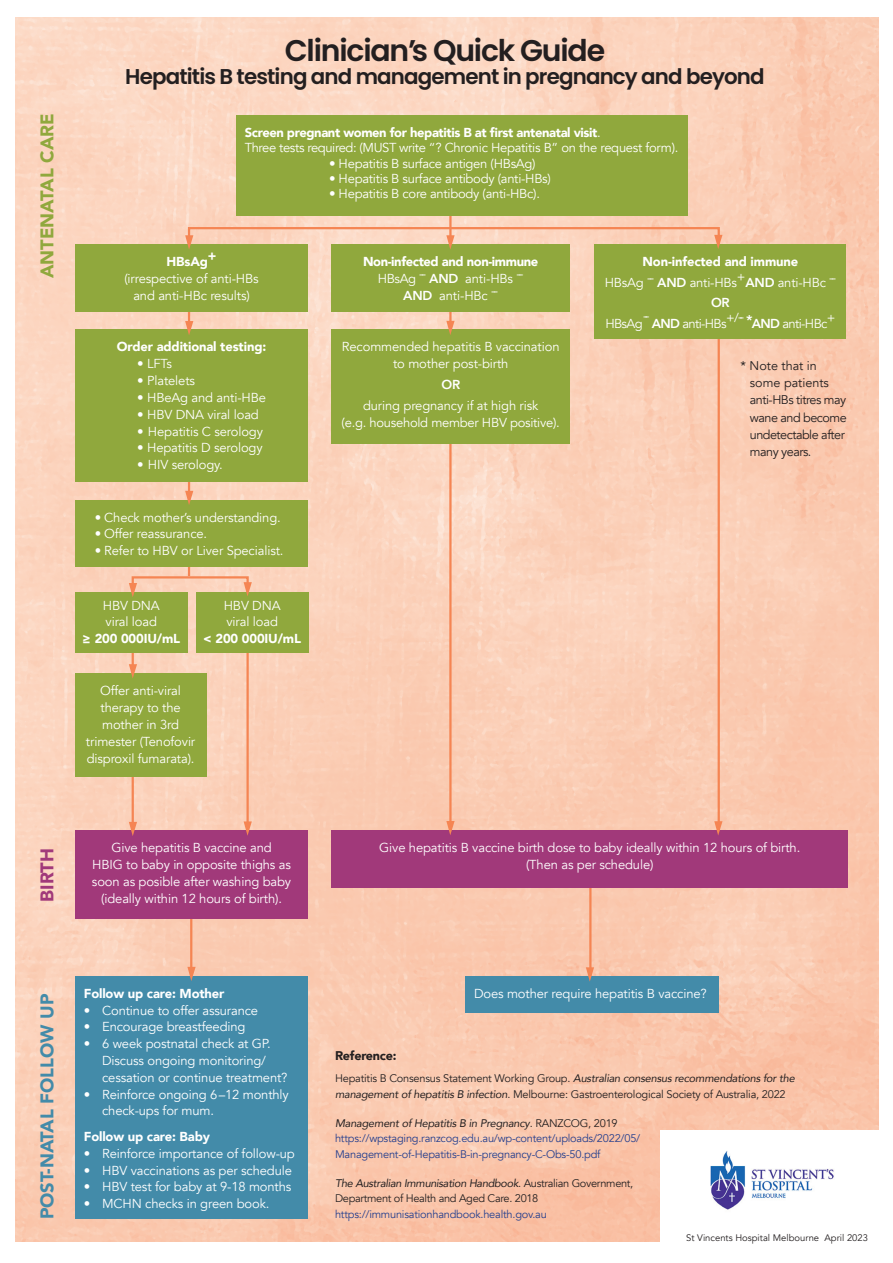
<style>
.page{position:relative;width:893px;height:1263px;background:#fff}
.page>*{position:absolute;margin:0;border:0;box-sizing:border-box;transform-origin:0 0}
.t1{font:600 30px "Poppins";letter-spacing:-.04em;color:#231f20}
.t2{font:600 21.45px "Poppins";letter-spacing:-.04em;color:#231f20}
.t3{font:900 18.3px "Avenir";color:#438ba9}
.t4{font:900 18.3px "Avenir";color:#90a83d}
.t5{font:900 18.3px "Avenir";color:#a1397a}
.t6{font:13.05px/16.8px "Avenir";letter-spacing:-.01em;color:#fff;text-align:center}
.t7{font:900 13.05px/20.5px "Avenir";letter-spacing:-.01em;color:#fff}
.t8{font:900 13.05px "Avenir";letter-spacing:-.03em;color:#fff}
.t9{font:13.05px "Avenir";letter-spacing:-.05em;color:#fff}
.t10{font:800 13.05px "Avenir";color:#fff}
.t11{font:12.6px/17.4px "Avenir";letter-spacing:-.04em;color:#231f20}
.t12{font:900 12.6px "Avenir";letter-spacing:-.02em;color:#231f20}
.t13{font:10.95px/15.8px "Avenir";letter-spacing:-.02em;color:#231f20}
.t14{font:10.95px/15.8px "Avenir";letter-spacing:-.02em;color:#253f8e}
.t15{font:italic 10.95px "Avenir";letter-spacing:-.02em;color:#231f20}
.t16{font:9.45px "Avenir";color:#231f20}
.s1{font-weight:400}
.s2{font-weight:900}
.s3{font-weight:800}
.s4{font-style:italic}
.s5{font-style:normal}
</style>
<div class="page">
<img style="left:15px;top:18px;width:863px;height:1224px">
<svg style="left:187px;top:226px;width:534px;height:616px;background:#facfb8"></svg>
<div style="left:595px;top:245px;width:251px;height:94px;background:#90a83d"></div>
<div style="left:75px;top:244px;width:233px;height:68px;background:#90a83d"></div>
<div style="left:75px;top:330px;width:233px;height:152px;background:#90a83d"></div>
<div style="left:75px;top:500px;width:233px;height:67px;background:#90a83d"></div>
<div style="left:196px;top:592px;width:112px;height:61px;background:#90a83d"></div>
<div style="left:75px;top:592px;width:113px;height:60px;background:#90a83d"></div>
<div style="left:75px;top:674px;width:131px;height:103px;background:#90a83d"></div>
<div style="left:75px;top:976px;width:233px;height:242px;background:#438ba9"></div>
<hr style="left:449px;top:198px;width:3px;height:634px;background:#f58553">
<div style="left:332px;top:329px;width:238px;height:115px;background:#90a83d"></div>
<div style="left:331px;top:244px;width:239px;height:68px;background:#90a83d"></div>
<div style="left:236px;top:115px;width:452px;height:101px;background:#90a83d"></div>
<svg style="left:185px;top:235px;width:8px;height:14px"></svg>
<svg style="left:185px;top:321px;width:8px;height:14px"></svg>
<svg style="left:446px;top:321px;width:9px;height:14px"></svg>
<svg style="left:446px;top:235px;width:9px;height:14px"></svg>
<svg style="left:714px;top:235px;width:8px;height:14px"></svg>
<svg style="left:185px;top:491px;width:8px;height:14px"></svg>
<svg style="left:187px;top:967px;width:9px;height:14px"></svg>
<hr style="left:190px;top:913px;width:2px;height:61px;background:#f58553">
<div style="left:660px;top:1130px;width:222px;height:114px;background:#fff"></div>
<img style="left:710px;top:1151px;width:124px;height:59px">
<hr style="left:589px;top:882px;width:2px;height:97px;background:#f58553">
<div style="left:332px;top:830px;width:516px;height:58px;background:#a1397a"></div>
<svg style="left:446px;top:821px;width:9px;height:14px"></svg>
<svg style="left:714px;top:821px;width:8px;height:14px"></svg>
<div style="left:465px;top:976px;width:253px;height:36px;background:#438ba9"></div>
<svg style="left:586px;top:967px;width:8px;height:15px"></svg>
<div style="left:75px;top:831px;width:233px;height:88px;background:#a1397a"></div>
<svg style="left:129px;top:575px;width:123px;height:261px"></svg>
<p class="t4" style="left:31px;top:278px;width:166px;rotate:-90deg">ANTENATAL CARE</p>
<p class="t1" style="left:285px;top:33px;width:322px">Clinician’s Quick Guide</p>
<p class="t2" style="left:125px;top:64px;width:641px">Hepatitis B testing and management in pregnancy and beyond</p>
<p class="t8" style="left:245px;top:121px;width:357px">Screen pregnant women for hepatitis B at first antenatal visit<span class="s1">.</span></p>
<p class="t6" style="left:245px;top:140px;width:435px">Three tests required: (MUST write “? Chronic Hepatitis B” on the request form).</p>
<p class="t6" style="left:329px;top:155px;width:208px">• Hepatitis B surface antigen (HBsAg)</p>
<p class="t6" style="left:329px;top:170px;width:223px">• Hepatitis B surface antibody (anti-HBs)</p>
<p class="t6" style="left:329px;top:185px;width:212px">• Hepatitis B core antibody (anti-HBc).</p>
<p class="t6" style="left:124px;top:244px;width:136px;line-height:23px;text-align:left;text-indent:84px"><span class="s2">+ </span>(irrespective of anti-HBs</p>
<p class="t6" style="left:133px;top:287px;width:118px">and anti-HBc results)</p>
<p class="t7" style="left:117px;top:336px;width:151px">Order additional testing:</p>
<p class="t6" style="left:137px;top:356px;width:36px">• LFTs</p>
<p class="t6" style="left:137px;top:372px;width:59px">• Platelets</p>
<p class="t6" style="left:137px;top:389px;width:130px">• HBeAg and anti-HBe</p>
<p class="t6" style="left:137px;top:406px;width:123px">• HBV DNA viral load</p>
<p class="t6" style="left:137px;top:423px;width:127px">• Hepatitis C serology</p>
<p class="t6" style="left:137px;top:440px;width:127px">• Hepatitis D serology</p>
<p class="t6" style="left:137px;top:456px;width:87px">• HIV serology.</p>
<p class="t6" style="left:95px;top:509px;width:187px">• Check mother’s understanding.</p>
<p class="t6" style="left:95px;top:526px;width:114px">• Offer reassurance.</p>
<p class="t6" style="left:95px;top:542px;width:190px">• Refer to HBV or Liver Specialist.</p>
<p class="t7" style="left:167px;top:251px;width:43px">HBsAg</p>
<p class="t6" style="left:82px;top:597px;width:99px">HBV DNA<br>viral load<br><span class="s2">≥ 200 000IU/mL</span></p>
<p class="t6" style="left:203px;top:597px;width:99px">HBV DNA<br>viral load<br><span class="s2">&lt; 200 000IU/mL</span></p>
<p class="t6" style="left:86px;top:683px;width:111px">Offer anti-viral therapy to the mother in 3rd trimester (Tenofovir disproxil fumarata).</p>
<p class="t6" style="left:363px;top:253px;width:177px"><span class="s2">Non-infected and non-immune<br></span>HBsAg -- <span class="s3">AND</span> anti-HBs --<br><span class="s3">AND</span> anti-HBc --</p>
<p class="t6" style="left:342px;top:338px;width:219px">Recommended hepatitis B vaccination to mother post-birth</p>
<p class="t10" style="left:441px;top:374px;width:20px">OR</p>
<p class="t6" style="left:342px;top:397px;width:220px">during pregnancy if at high risk<br>(e.g. household member HBV positive).</p>
<p class="t7" style="left:605px;top:251px;width:195px;text-indent:38px">Non-infected and immune<br><span class="s1">HBsAg </span><sup>--</sup> <span class="s3">AND</span> <span class="s1">anti-HBs</span></p>
<p class="t6" style="left:737px;top:268px;width:10px">+</p>
<p class="t6" style="left:745px;top:274px;width:92px"><span class="s3">AND</span> anti-HBc --</p>
<p class="t10" style="left:711px;top:292px;width:20px">OR</p>
<p class="t6" style="left:643px;top:307px;width:8px">--</p>
<p class="t9" style="left:652px;top:315px;width:177px"><span class="s3">AND</span> anti-HBs+/-- <sup>*</sup><span class="s3">AND</span> anti-HBc</p>
<p class="t6" style="left:827px;top:309px;width:10px">+</p>
<p class="t6" style="left:605px;top:315px;width:39px">HBsAg</p>
<p class="t11" style="left:750px;top:357px;width:98px;text-indent:-9px">* Note that in some patients anti-HBs titres may wane and become undetectable after many years.</p>
<p class="t5" style="left:31px;top:901px;width:55px;rotate:-90deg">BIRTH</p>
<p class="t6" style="left:92px;top:839px;width:201px">Give hepatitis B vaccine and<br>HBIG to baby in opposite thighs as soon as posible after washing baby (ideally within 12 hours of birth).</p>
<p class="t6" style="left:379px;top:839px;width:423px">Give hepatitis B vaccine birth dose to baby ideally within 12 hours of birth. (Then as per schedule)</p>
<p class="t3" style="left:31px;top:1219px;width:227px;rotate:-90deg">POST-NATAL FOLLOW UP</p>
<p class="t7" style="left:84px;top:982px;width:142px">Follow up care: Mother</p>
<p class="t6" style="left:84px;top:1002px;width:176px">• Continue to offer assurance</p>
<p class="t6" style="left:84px;top:1019px;width:163px">• Encourage breastfeeding</p>
<p class="t6" style="left:102px;top:1035px;width:187px;text-align:left;text-indent:-18px">• 6 week postnatal check at GP.<br>Discuss ongoing monitoring/ cessation or continue treatment?</p>
<p class="t6" style="left:102px;top:1086px;width:188px;text-align:left;text-indent:-18px">• Reinforce ongoing 6–12 monthly check-ups for mum.</p>
<p class="t7" style="left:84px;top:1126px;width:128px">Follow up care: Baby</p>
<p class="t6" style="left:84px;top:1145px;width:213px">• Reinforce importance of follow-up</p>
<p class="t6" style="left:84px;top:1162px;width:210px">• HBV vaccinations as per schedule</p>
<p class="t6" style="left:84px;top:1179px;width:209px">• HBV test for baby at 9-18 months</p>
<p class="t6" style="left:84px;top:1195px;width:187px">• MCHN checks in green book.</p>
<p class="t6" style="left:474px;top:985px;width:234px">Does mother require hepatitis B vaccine?</p>
<p class="t12" style="left:335px;top:1045px;width:63px">Reference:</p>
<p class="t13" style="left:335px;top:1071px;width:461px">Hepatitis B Consensus Statement Working Group. <span class="s4">Australian consensus recommendations for the management of hepatitis B infection</span>. Melbourne: Gastroenterological Society of Australia, 2022</p>
<p class="t15" style="left:335px;top:1116px;width:284px">Management of Hepatitis B in Pregnancy<span class="s5">. RANZCOG, 2019</span></p>
<p class="t14" style="left:335px;top:1131px;width:307px">https://wpstaging.ranzcog.edu.au/wp-content/uploads/2022/05/<br>Management-of-Hepatitis-B-in-pregnancy-C-Obs-50.pdf</p>
<p class="t13" style="left:335px;top:1175px;width:300px"><span class="s4">The Australian Immunisation Handbook</span>. Australian Government,<br>Department of Health and Aged Care. 2018</p>
<p class="t14" style="left:335px;top:1207px;width:213px">https://immunisationhandbook.health.gov.au</p>
<p class="t16" style="left:686px;top:1232px;width:183px">St Vincents Hospital Melbourne April 2023</p>
</div>
